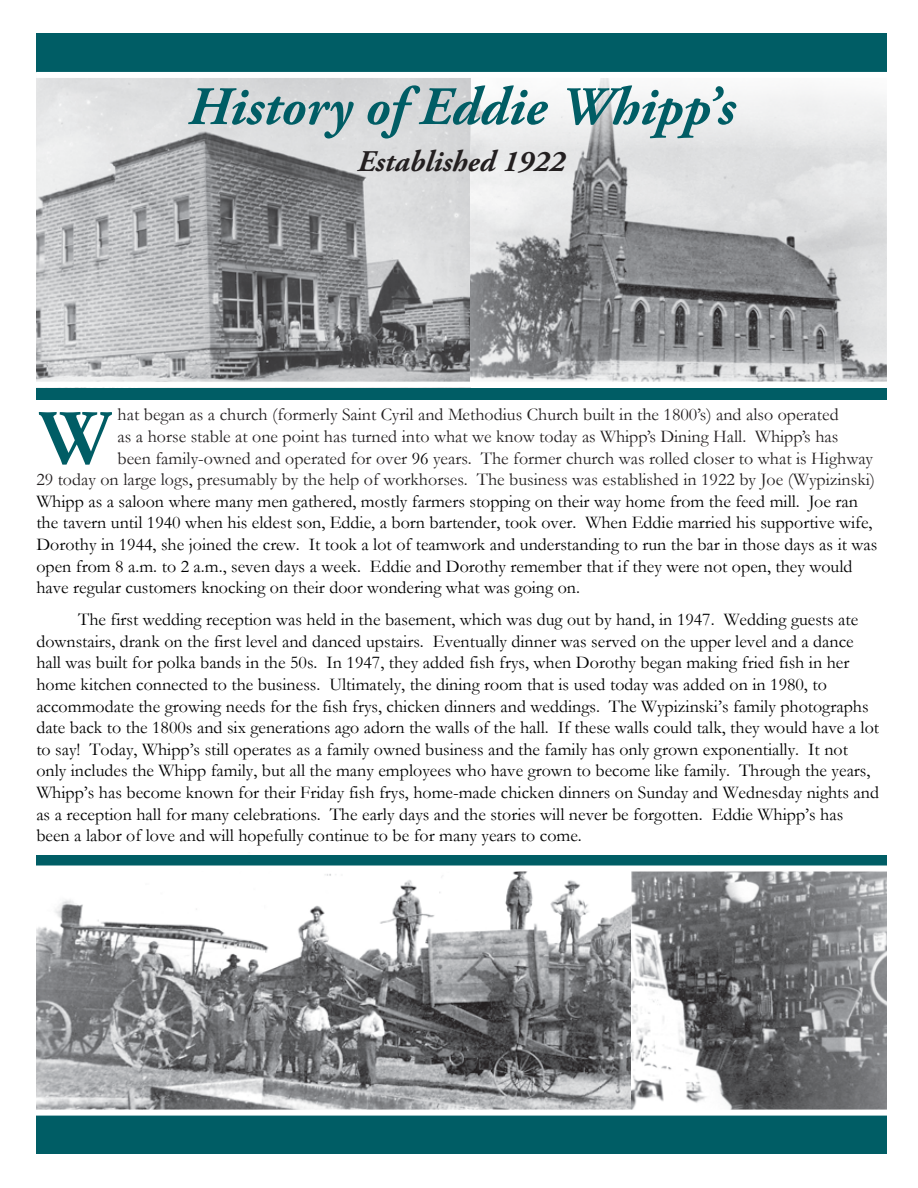
<style>
.page{position:relative;width:918px;height:1188px;background:#fff}
.page>*{position:absolute;margin:0;border:0;box-sizing:border-box;transform-origin:0 0}
.t1{font:700 81.3px "Garamond";color:#005d65}
.t2{font:italic 700 54px "Adobe Garamond Pro";color:#005d65}
.t3{font:italic 700 30px "Adobe Garamond Pro";color:#231f20}
.t4{font:18px/21.6px "Garamond";color:#000}
.t5{font:18px "Garamond";color:#231f20}
.s1{color:#000}
</style>
<div class="page">
<img style="left:36px;top:78px;width:434px;height:304px">
<img style="left:470px;top:78px;width:417px;height:304px">
<img style="left:36px;top:872px;width:596px;height:238px">
<img style="left:632px;top:872px;width:255px;height:238px">
<div style="left:36px;top:33px;width:851px;height:40px;background:#005d65"></div>
<div style="left:36px;top:72px;width:863px;height:6px;background:#fff"></div>
<div style="left:36px;top:1114px;width:851px;height:40px;background:#005d65"></div>
<div style="left:36px;top:388px;width:851px;height:12px;background:#005d65"></div>
<div style="left:36px;top:855px;width:851px;height:11px;background:#005d65"></div>
<div style="left:30px;top:1110px;width:863px;height:6px;background:#fff"></div>
<h2 class="t2" style="left:188px;top:76px;width:548px">History of Eddie Whipp’s</h2>
<h3 class="t3" style="left:358px;top:144px;width:209px">Established 1922</h3>
<p class="t5" style="left:118px;top:403px;width:723px">hat began as a church (formerly Saint Cyril and Methodius Church built in the 1800’s) and also operated</p>
<p class="t5" style="left:118px;top:424px;width:722px">as a horse stable at one point has turned into what we know today as Whipp’s Dining Hall. Whipp’s has</p>
<p class="t5" style="left:118px;top:446px;width:757px">been family-owned and operated for over <span class="s1">96</span> years. The former church was rolled closer to what is Highway</p>
<p class="t5" style="left:36px;top:467px;width:840px">29 today on large logs<span class="s1">,</span> presumably by the help of workhorses. The business was established in 1922 by Joe (Wypizinski)</p>
<p class="t4" style="left:36px;top:490px;width:823px">Whipp as a saloon where many men gathered, mostly farmers stopping on their way home from the feed mill. Joe ran</p>
<p class="t4" style="left:36px;top:511px;width:838px">the tavern until 1940 when his eldest son, Eddie, a born bartender, took over. When Eddie married his supportive wife,</p>
<p class="t4" style="left:36px;top:533px;width:843px">Dorothy in 1944, she joined the crew. It took a lot of teamwork and understanding to run the bar in those days as it was</p>
<p class="t4" style="left:36px;top:555px;width:818px">open from 8 a.m. to 2 a.m., seven days a week. Eddie and Dorothy remember that if they were not open, they would</p>
<p class="t4" style="left:36px;top:576px;width:545px">have regular customers knocking on their door wondering what was going on.</p>
<p class="t4" style="left:36px;top:608px;width:844px;text-indent:42px">The first wedding reception was held in the basement, which was dug out by hand, in 1947. Wedding guests ate downstairs, drank on the first level and danced upstairs. Eventually dinner was served on the upper level and a dance hall was built for polka bands in the 50s. In 1947, they added fish frys, when Dorothy began making fried fish in her home kitchen connected to the business. Ultimately, the dining room that is used today was added on in 1980, to accommodate the growing needs for the fish frys, chicken dinners and weddings. The Wypizinski’s family photographs date back to the 1800s and six generations ago adorn the walls of the hall. If these walls could talk, they would have a lot to say! Today, Whipp’s still operates as a family owned business and the family has only grown exponentially. It not only includes the Whipp family, but all the many employees who have grown to become like family. Through the years, Whipp’s has become known for their Friday fish frys, home-made chicken dinners on Sunday and Wednesday nights and as a reception hall for many celebrations. The early days and the stories will never be forgotten. Eddie Whipp’s has been a labor of love and will hopefully continue to be for many years to come.</p>
<h1 class="t1" style="left:39px;top:383px;width:74px">W</h1>
</div>
